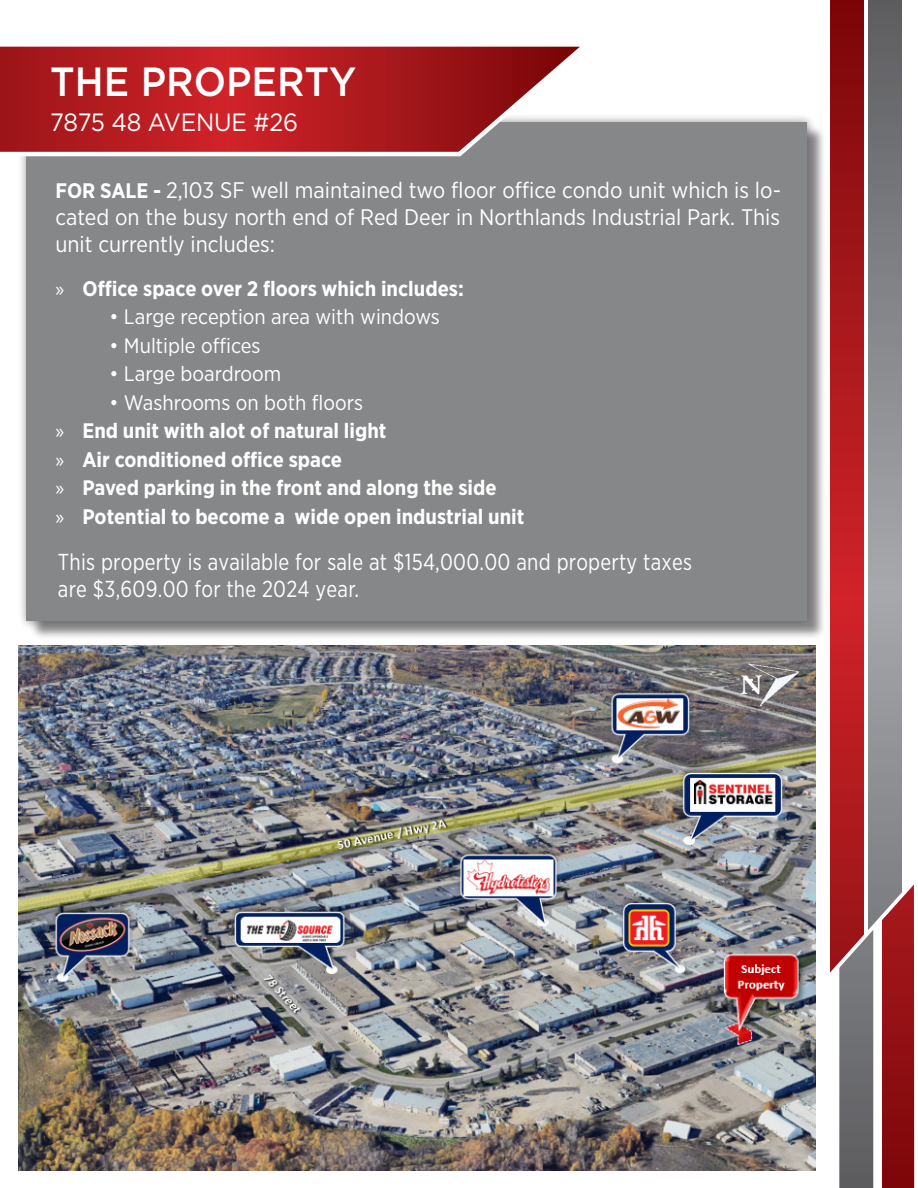
<style>
.page{position:relative;width:918px;height:1188px;background:#fff}
.page>*{position:absolute;margin:0;border:0;box-sizing:border-box;transform-origin:0 0}
.t1{font:500 40.65px "Gotham";color:#fff;scale:.94 1}
.text_body_right{font:25.05px "Gotham";letter-spacing:-.01em;color:#fff;scale:.93 1}
.t2{font:24.75px "Adorn S Serif";color:#fff}
.t3{font:23.1px/27px "Gotham Narrow";letter-spacing:.01em;color:#fff;scale:.91 1}
.t4{font:22.5px/27px "Gotham Narrow";color:#fff;text-align:justify}
.t5{font:700 21px "Gotham Narrow";color:#fff}
.t6{font:21px "Gotham Narrow";color:#fff}
.s1{font-weight:700;font-size:21px}
.s2{font-family:"Myriad Pro";font-weight:400}
</style>
<div class="page">
<svg style="left:831px;top:0;width:32px;height:870px;background:#ac181c"></svg>
<div style="left:29px;top:125px;width:797px;height:515px;background:#231f20;opacity:.75"></div>
<div style="left:17px;top:113px;width:800px;height:517px;background:#231f20;opacity:.75"></div>
<div style="left:27px;top:122px;width:780px;height:499px;background:#868788"></div>
<svg style="left:0;top:46px;width:592px;height:113px;background:#b3373b"></svg>
<svg style="left:869px;top:0;width:32px;height:870px;background:#87898c"></svg>
<svg style="left:830px;top:870px;width:85px;height:318px"></svg>
<img style="left:18px;top:645px;width:797px;height:526px">
<img style="left:745px;top:651px;width:60px;height:56px">
<p class="t1" style="left:50px;top:55px;width:327px">THE PROPERTY</p>
<p class="text_body_right" style="left:50px;top:106px;width:268px">7875 48 AVENUE #26</p>
<p class="t4" style="left:55px;top:176px;width:727px"><span class="s1">FOR SALE -</span> 2,103 SF well maintained two floor office condo unit which is lo&shy;cated on the busy north end of Red Deer in Northlands Industrial Park. This unit currently includes:</p>
<p class="t5" style="left:56px;top:275px;width:410px"><span class="s2">»</span> Office space over 2 floors which includes:</p>
<p class="t6" style="left:109px;top:304px;width:332px">• Large reception area with windows</p>
<p class="t6" style="left:109px;top:332px;width:153px">• Multiple offices</p>
<p class="t6" style="left:109px;top:361px;width:173px">• Large boardroom</p>
<p class="t6" style="left:109px;top:389px;width:255px">• Washrooms on both floors</p>
<p class="t5" style="left:56px;top:417px;width:333px"><span class="s2">»</span> End unit with alot of natural light</p>
<p class="t5" style="left:56px;top:446px;width:288px"><span class="s2">»</span> Air conditioned office space</p>
<p class="t5" style="left:56px;top:474px;width:443px"><span class="s2">»</span> Paved parking in the front and along the side</p>
<p class="t5" style="left:56px;top:503px;width:470px"><span class="s2">»</span> Potential to become a wide open industrial unit</p>
<p class="t3" style="left:58px;top:548px;width:698px">This property is available for sale at $154,000.00 and property taxes are $3,609.00 for the 2024 year.</p>
<p class="t2" style="left:739px;top:670px;width:26px">N</p>
</div>
